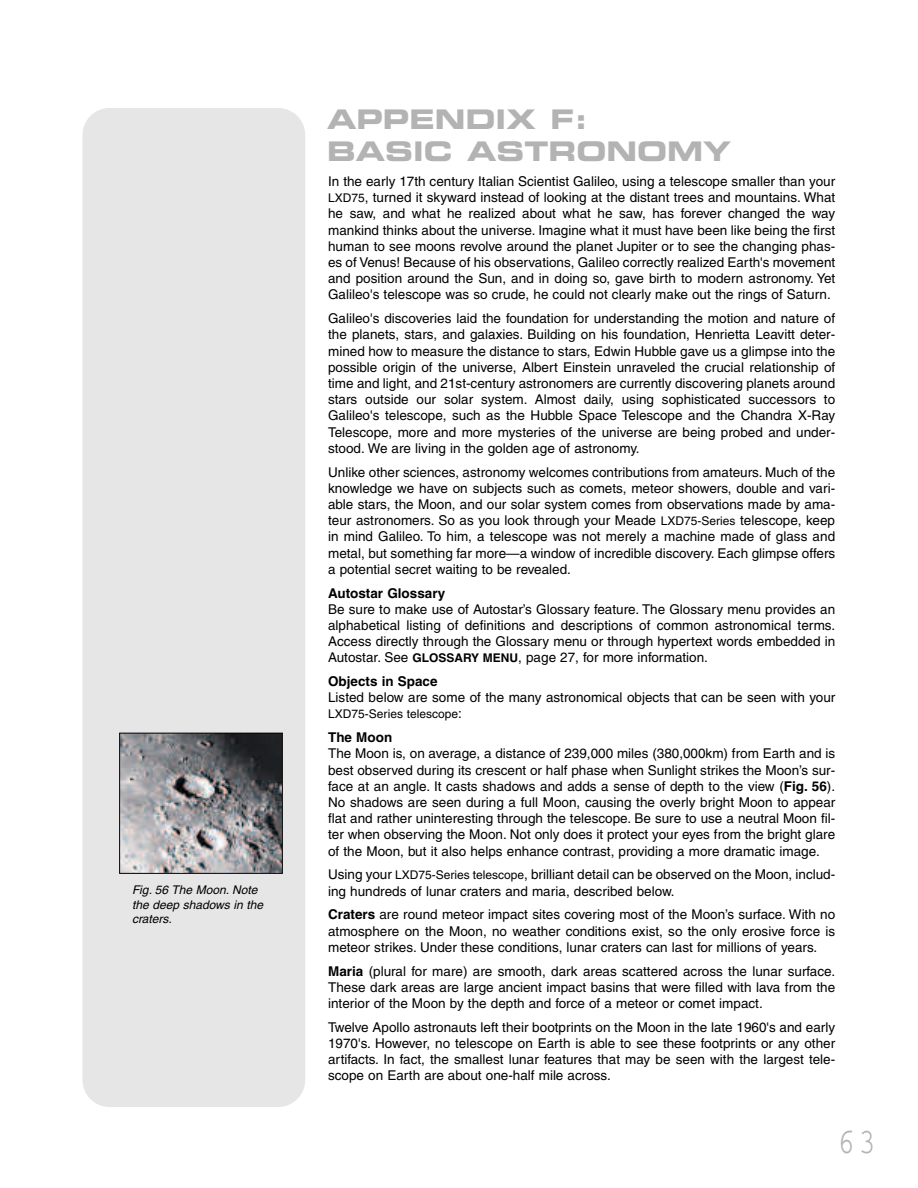
<style>
.page{position:relative;width:918px;height:1188px;background:#fff}
.page>*{position:absolute;margin:0;border:0;box-sizing:border-box;transform-origin:0 0}
.t1{font:36px "Courier";color:#b3b3b3;scale:.8 1}
.t2{font:27px/32.4px "Eurostile Bold Extended Two";color:#b3b3b3}
.t3{font:13.5px/16.2px "Helvetica";color:#000;text-align:justify}
.t4{font:700 13.5px "Helvetica";color:#000}
.t5{font:italic 12px/14.4px "Helvetica";color:#000}
.t6{font:12px "Helvetica";color:#000}
.s1{font-size:12px}
.s2{font-weight:700;font-size:12px}
.s3{font-size:13.5px}
.s4{font-weight:700}
</style>
<div class="page">
<div style="left:82px;top:108px;width:223px;height:999px;background:#e6e6e6;border-radius:27px"></div>
<img style="left:121px;top:735px;width:160px;height:137px">
<div style="left:119px;top:733px;width:164px;height:141px;border:1px solid #000"></div>
<p class="t5" style="left:132px;top:884px;width:133px">Fig. 56 The Moon. Note the deep shadows in the craters.</p>
<h2 class="t2" style="left:327px;top:105px;width:406px">APPENDIX F:<br>BASIC ASTRONOMY</h2>
<p class="t3" style="left:328px;top:174px;width:509px">In the early 17th century Italian Scientist Galileo, using a telescope smaller than your <span class="s1">LXD75</span>, turned it skyward instead of looking at the distant trees and mountains. What he saw, and what he realized about what he saw, has forever changed the way mankind thinks about the universe. Imagine what it must have been like being the first human to see moons revolve around the planet Jupiter or to see the changing phas&shy;es of Venus! Because of his observations, Galileo correctly realized Earth's movement and position around the Sun, and in doing so, gave birth to modern astronomy. Yet Galileo's telescope was so crude, he could not clearly make out the rings of Saturn.</p>
<p class="t3" style="left:328px;top:312px;width:509px">Galileo's discoveries laid the foundation for understanding the motion and nature of the planets, stars, and galaxies. Building on his foundation, Henrietta Leavitt deter&shy;mined how to measure the distance to stars, Edwin Hubble gave us a glimpse into the possible origin of the universe, Albert Einstein unraveled the crucial relationship of time and light, and 21st-century astronomers are currently discovering planets around stars outside our solar system. Almost daily, using sophisticated successors to Galileo's telescope, such as the Hubble Space Telescope and the Chandra X-Ray Telescope, more and more mysteries of the universe are being probed and under&shy;stood. We are living in the golden age of astronomy.</p>
<p class="t3" style="left:328px;top:465px;width:509px">Unlike other sciences, astronomy welcomes contributions from amateurs. Much of the knowledge we have on subjects such as comets, meteor showers, double and vari&shy;able stars, the Moon, and our solar system comes from observations made by ama&shy;teur astronomers. So as you look through your Meade <span class="s1">LXD75-Series</span> telescope, keep in mind Galileo. To him, a telescope was not merely a machine made of glass and metal, but something far more—a window of incredible discovery. Each glimpse offers a potential secret waiting to be revealed.</p>
<p class="t4" style="left:328px;top:587px;width:119px">Autostar Glossary</p>
<p class="t3" style="left:328px;top:602px;width:509px">Be sure to make use of Autostar’s Glossary feature. The Glossary menu provides an alphabetical listing of definitions and descriptions of common astronomical terms.<br>Access directly through the Glossary menu or through hypertext words embedded in Autostar. See <span class="s2">GLOSSARY MENU</span>, page 27, for more information.</p>
<p class="t4" style="left:328px;top:676px;width:111px">Objects in Space</p>
<p class="t3" style="left:328px;top:691px;width:509px">Listed below are some of the many astronomical objects that can be seen with your</p>
<p class="t6" style="left:328px;top:710px;width:135px">LXD75-Series telescope<span class="s3">:</span></p>
<p class="t4" style="left:328px;top:732px;width:66px">The Moon</p>
<p class="t3" style="left:328px;top:747px;width:509px">The Moon is, on average, a distance of 239,000 miles (380,000km) from Earth and is best observed during its crescent or half phase when Sunlight strikes the Moon’s sur&shy;face at an angle. It casts shadows and adds a sense of depth to the view (<span class="s4">Fig. 56</span>).<br>No shadows are seen during a full Moon, causing the overly bright Moon to appear flat and rather uninteresting through the telescope. Be sure to use a neutral Moon fil&shy;ter when observing the Moon. Not only does it protect your eyes from the bright glare of the Moon, but it also helps enhance contrast, providing a more dramatic image.</p>
<p class="t3" style="left:328px;top:868px;width:509px">Using your <span class="s1">LXD75-Series telescope</span>, brilliant detail can be observed on the Moon, includ&shy;ing hundreds of lunar craters and maria, described below.</p>
<p class="t3" style="left:328px;top:908px;width:509px"><span class="s4">Craters</span> are round meteor impact sites covering most of the Moon’s surface. With no atmosphere on the Moon, no weather conditions exist, so the only erosive force is meteor strikes. Under these conditions, lunar craters can last for millions of years.</p>
<p class="t3" style="left:328px;top:964px;width:509px"><span class="s4">Maria</span> (plural for mare) are smooth, dark areas scattered across the lunar surface.<br>These dark areas are large ancient impact basins that were filled with lava from the interior of the Moon by the depth and force of a meteor or comet impact.</p>
<p class="t3" style="left:328px;top:1020px;width:509px">Twelve Apollo astronauts left their bootprints on the Moon in the late 1960's and early 1970's. However, no telescope on Earth is able to see these footprints or any other artifacts. In fact, the smallest lunar features that may be seen with the largest tele&shy;scope on Earth are about one-half mile across.</p>
<h1 class="t1" style="left:838px;top:1131px;width:49px">63</h1>
</div>
